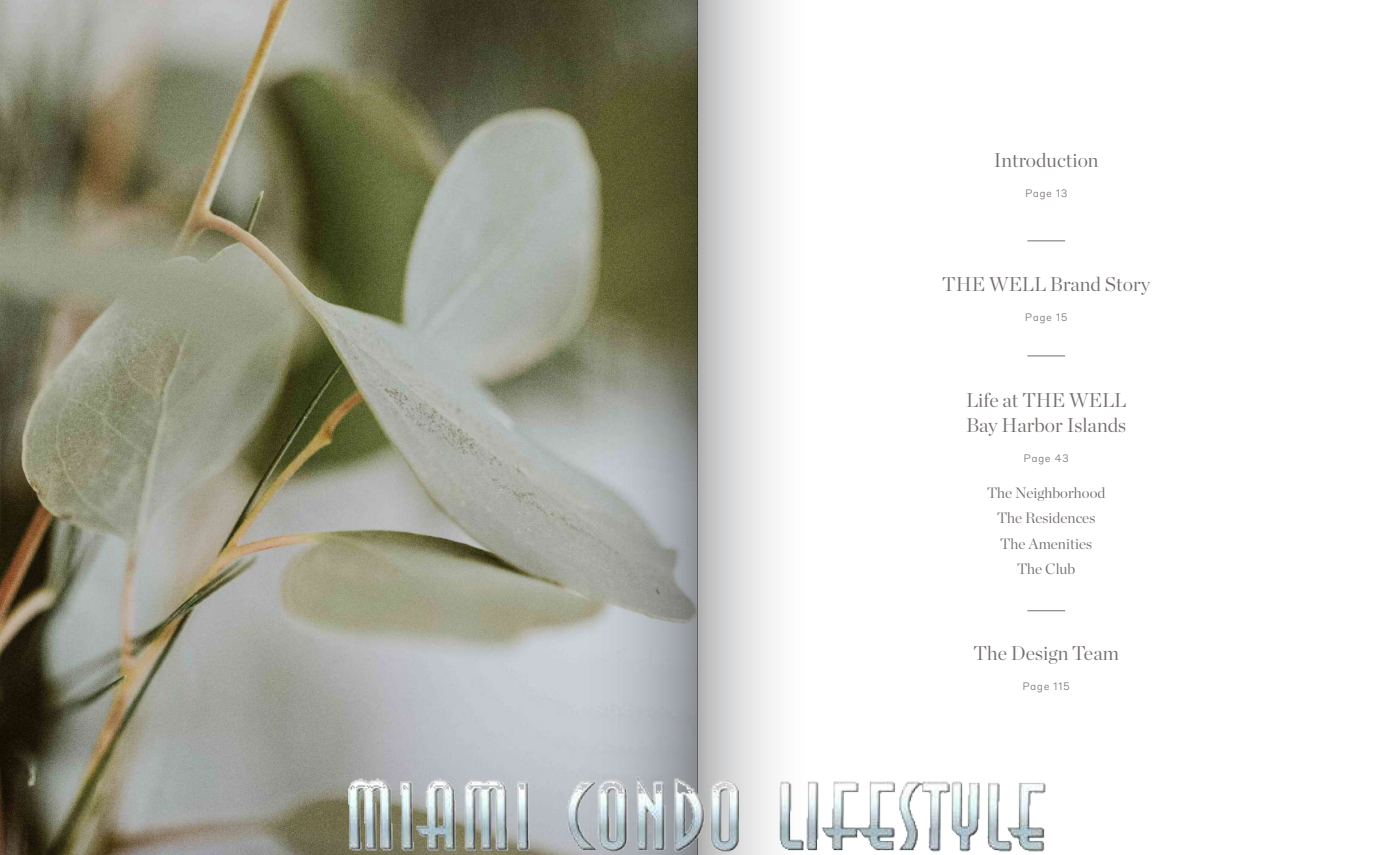
<style>
.page{position:relative;width:1395px;height:855px;background:#fff}
.page>*{position:absolute;margin:0;border:0;box-sizing:border-box;transform-origin:0 0}
.t1{font:300 19.88px/25.4px "Chronicle Display";color:#736e6c}
.t2{font:300 19.62px "Chronicle Display";color:#736e6c}
.t3{font:300 15px/25.4px "Chronicle Display";color:#736e6c;text-align:center}
.t4{font:300 10.62px "Styrene B";letter-spacing:.03em;color:#736e6c}
</style>
<div class="page">
<img style="left:0;top:0;width:484px;height:855px">
<hr style="left:1027px;top:241px;width:38px;height:1px;background:#736e6c">
<hr style="left:1027px;top:356px;width:38px;height:1px;background:#736e6c">
<hr style="left:1027px;top:611px;width:38px;height:1px;background:#736e6c">
<svg style="left:698px;top:0;width:75px;height:855px;background:#d8d8d9"></svg>
<svg style="left:484px;top:0;width:214px;height:855px;background:#909385"></svg>
<img style="left:349px;top:776px;width:697px;height:77px">
<p class="t2" style="left:994px;top:145px;width:106px">Introduction</p>
<p class="t4" style="left:1025px;top:184px;width:44px">Page 13</p>
<p class="t1" style="left:942px;top:270px;width:210px">THE WELL Brand Story</p>
<p class="t4" style="left:1025px;top:308px;width:44px">Page 15</p>
<p class="t1" style="left:966px;top:386px;width:162px">Life at THE WELL<br>Bay Harbor Islands</p>
<p class="t4" style="left:1024px;top:450px;width:47px">Page 43</p>
<p class="t3" style="left:987px;top:479px;width:120px">The Neighborhood<br>The Residences<br>The Amenities<br>The Club</p>
<p class="t1" style="left:974px;top:639px;width:147px">The Design Team</p>
<p class="t4" style="left:1022px;top:677px;width:49px">Page 115</p>
</div>
